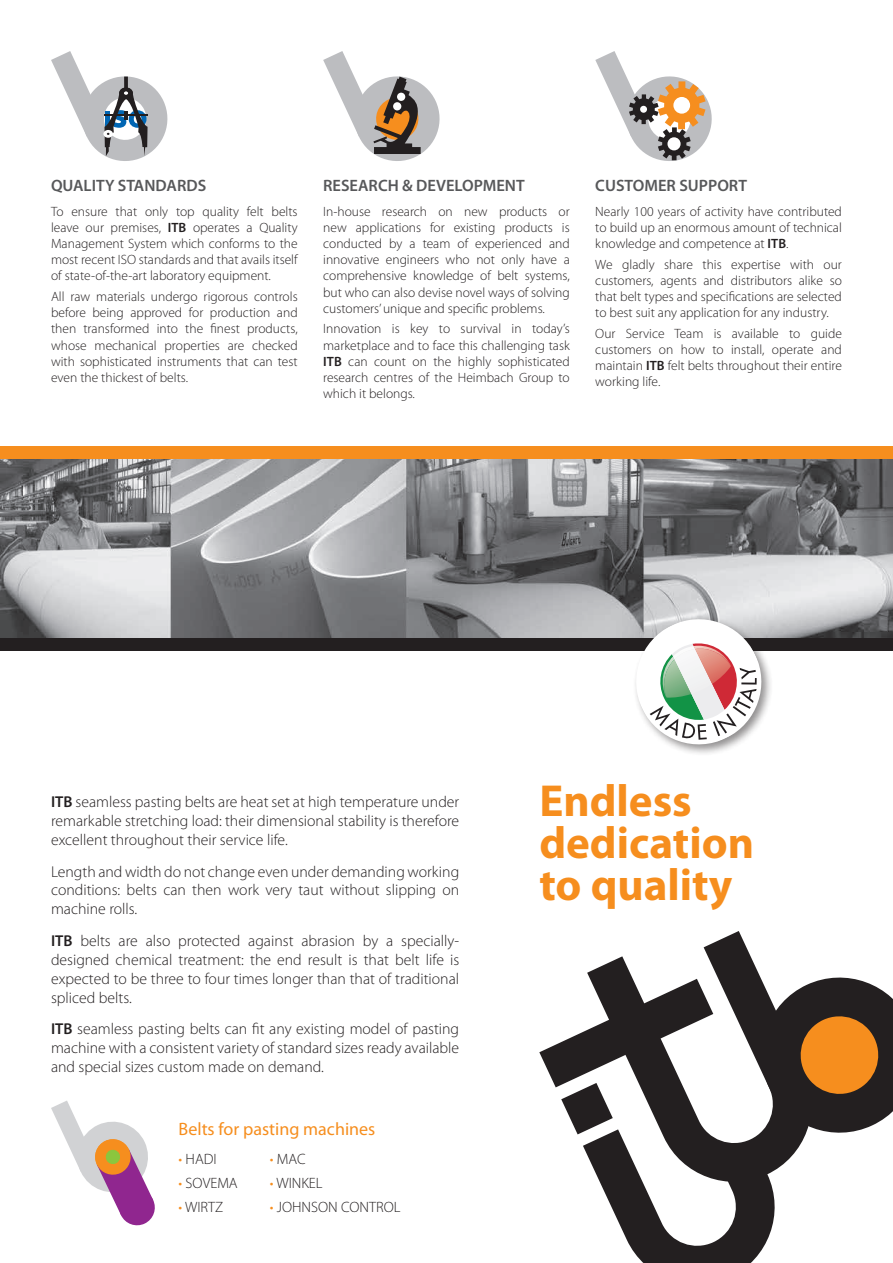
<style>
.page{position:relative;width:893px;height:1263px;background:#fff}
.page>*{position:absolute;margin:0;border:0;box-sizing:border-box;transform-origin:0 0}
.t1{font:700 45px/42px "Myriad Pro";color:#f68e1e}
.t2{font:18px "Myriad Pro";color:#f68e1e}
.t3{font:600 16.5px "Myriad Pro";color:#57585a}
.t4{font:300 15.75px/18.9px "Myriad Pro";color:#231f20;text-align:justify}
.t5{font:300 15px "Myriad Pro";color:#231f20}
.t6{font:300 13.5px/16.2px "Myriad Pro";color:#231f20;text-align:justify}
.s1{font-weight:600}
.s2{color:#f68e1e}
</style>
<div class="page">
<img style="left:0;top:459px;width:893px;height:179px">
<div style="left:0;top:638px;width:893px;height:13px;background:#231f20"></div>
<div style="left:0;top:446px;width:893px;height:13px;background:#f68e1e"></div>
<div style="left:632px;top:615px;width:142px;height:142px;background:#231f20;opacity:.5"></div>
<svg style="left:627px;top:610px;width:143px;height:143px"></svg>
<svg style="left:539px;top:931px;width:354px;height:332px"></svg>
<svg style="left:323px;top:51px;width:117px;height:110px"></svg>
<div style="left:393px;top:102px;width:8px;height:8px;background:#fff;border-radius:50%"></div>
<div style="left:397px;top:93px;width:8px;height:8px;background:#fff;border-radius:50%"></div>
<svg style="left:595px;top:51px;width:117px;height:110px"></svg>
<div style="left:667px;top:137px;width:14px;height:13px;background:#fff;border-radius:50%"></div>
<svg style="left:51px;top:51px;width:116px;height:110px"></svg>
<svg style="left:51px;top:1100px;width:104px;height:125px"></svg>
<p class="t3" style="left:51px;top:175px;width:157px">QUALITY STANDARDS</p>
<p class="t6" style="left:51px;top:203px;width:248px">To ensure that only top quality felt belts leave our premises, <span class="s1">ITB</span> operates a Quality Management System which conforms to the most recent ISO standards and that avails itself of state-of-the-art laboratory equipment.</p>
<p class="t6" style="left:51px;top:288px;width:248px">All raw materials undergo rigorous controls before being approved for production and then transformed into the finest products, whose mechanical properties are checked with sophisticated instruments that can test even the thickest of belts.</p>
<p class="t3" style="left:323px;top:175px;width:203px">RESEARCH &amp; DEVELOPMENT</p>
<p class="t6" style="left:323px;top:203px;width:248px">In-house research on new products or new applications for existing products is conducted by a team of experienced and innovative engineers who not only have a comprehensive knowledge of belt systems, but who can also devise novel ways of solving customers’ unique and specific problems.</p>
<p class="t6" style="left:323px;top:321px;width:248px">Innovation is key to survival in today’s marketplace and to face this challenging task <span class="s1">ITB</span> can count on the highly sophisticated research centres of the Heimbach Group to which it belongs.</p>
<p class="t3" style="left:595px;top:175px;width:153px">CUSTOMER SUPPORT</p>
<p class="t6" style="left:595px;top:203px;width:248px">Nearly 100 years of activity have contributed to build up an enormous amount of technical knowledge and competence at <span class="s1">ITB</span>.</p>
<p class="t6" style="left:595px;top:256px;width:248px">We gladly share this expertise with our customers, agents and distributors alike so that belt types and specifications are selected to best suit any application for any industry.</p>
<p class="t6" style="left:595px;top:325px;width:248px">Our Service Team is available to guide customers on how to install, operate and maintain <span class="s1">ITB</span> felt belts throughout their entire working life.</p>
<p class="t4" style="left:51px;top:792px;width:410px"><span class="s1">ITB</span> seamless pasting belts are heat set at high temperature under remarkable stretching load: their dimensional stability is therefore excellent throughout their service life.</p>
<p class="t4" style="left:51px;top:862px;width:410px">Length and width do not change even under demanding working conditions: belts can then work very taut without slipping on machine rolls.</p>
<p class="t4" style="left:51px;top:931px;width:410px"><span class="s1">ITB</span> belts are also protected against abrasion by a specially&shy;designed chemical treatment: the end result is that belt life is expected to be three to four times longer than that of traditional spliced belts.</p>
<p class="t4" style="left:51px;top:1019px;width:410px"><span class="s1">ITB</span> seamless pasting belts can fit any existing model of pasting machine with a consistent variety of standard sizes ready available and special sizes custom made on demand.</p>
<h2 class="t2" style="left:179px;top:1118px;width:198px">Belts for pasting machines</h2>
<p class="t5" style="left:179px;top:1150px;width:40px"><span class="s2">•</span> HADI</p>
<p class="t5" style="left:179px;top:1174px;width:60px"><span class="s2">•</span> SOVEMA</p>
<p class="t5" style="left:179px;top:1198px;width:46px"><span class="s2">•</span> WIRTZ</p>
<p class="t5" style="left:270px;top:1150px;width:37px"><span class="s2">•</span> MAC</p>
<p class="t5" style="left:270px;top:1174px;width:54px"><span class="s2">•</span> WINKEL</p>
<p class="t5" style="left:270px;top:1198px;width:132px"><span class="s2">•</span> JOHNSON CONTROL</p>
<h1 class="t1" style="left:539px;top:778px;width:216px">Endless dedication to quality</h1>
</div>
